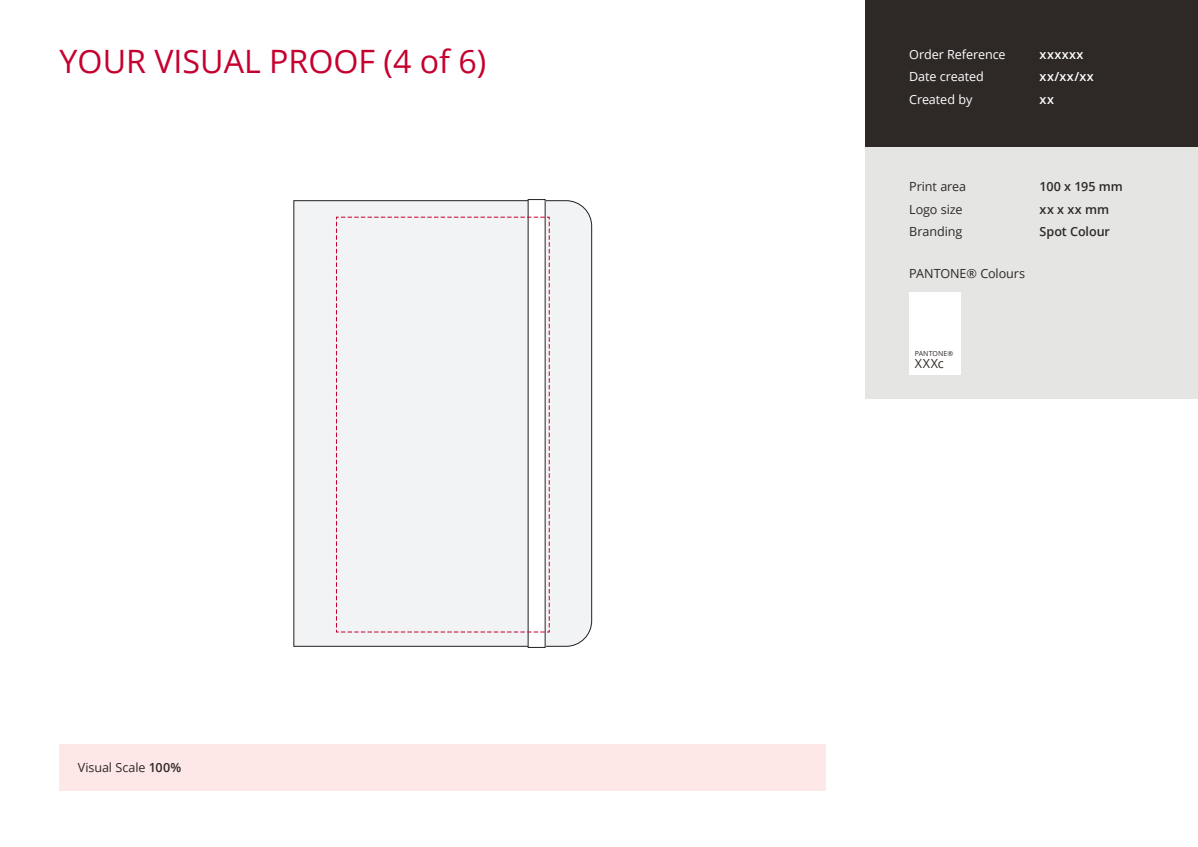
<style>
.page{position:relative;width:1198px;height:847px;background:#fff}
.page>*{position:absolute;margin:0;border:0;box-sizing:border-box;transform-origin:0 0}
.t1{font:32.17px "Open Sans";color:#c5002e}
.t2{font:12.6px/22.4px "Open Sans";letter-spacing:-.005em;color:#2e2926}
.t3{font:12.6px/22.4px "Open Sans";letter-spacing:-.005em;color:#fff}
.t4{font:600 12.6px/22.4px "Open Sans";letter-spacing:-.005em;color:#2e2926}
.t5{font:600 12.6px/22.4px "Open Sans";letter-spacing:.035em;color:#fff}
.t6{font:6.98px "Open Sans";letter-spacing:.01em;color:#2e2926}
.s1{font-weight:600}
</style>
<div class="page">
<div style="left:865px;top:0;width:332px;height:147px;background:#2e2926"></div>
<div style="left:865px;top:147px;width:332px;height:252px;background:#e5e5e3"></div>
<div style="left:60px;top:744px;width:765px;height:47px;background:#fde8e7"></div>
<div style="left:908px;top:292px;width:52px;height:52px;background:#fff"></div>
<div style="left:908px;top:344px;width:52px;height:30px;background:#fff"></div>
<div style="left:293px;top:200px;width:299px;height:447px;background:#f2f3f4"></div>
<div style="left:527px;top:199px;width:18px;height:448px;background:#fff"></div>
<svg style="left:335px;top:216px;width:215px;height:416px"></svg>
<h1 class="t1" style="left:60px;top:39px;width:428px">YOUR VISUAL PROOF (4 of 6)</h1>
<p class="t2" style="left:78px;top:755px;width:105px">Visual Scale <span class="s1">100%</span></p>
<p class="t3" style="left:909px;top:43px;width:98px">Order Reference<br>Date created<br>Created by</p>
<p class="t5" style="left:1039px;top:43px;width:56px">xxxxxx xx/xx/xx xx</p>
<p class="t2" style="left:909px;top:175px;width:59px">Print area<br>Logo size<br>Branding</p>
<p class="t4" style="left:1039px;top:175px;width:85px">100 x 195 mm xx x xx mm<br>Spot Colour</p>
<p class="t2" style="left:908px;top:262px;width:117px">PANTONE® Colours</p>
<p class="t6" style="left:914px;top:348px;width:40px">PANTONE®</p>
<p class="t2" style="left:914px;top:352px;width:30px">XXXc</p>
</div>
